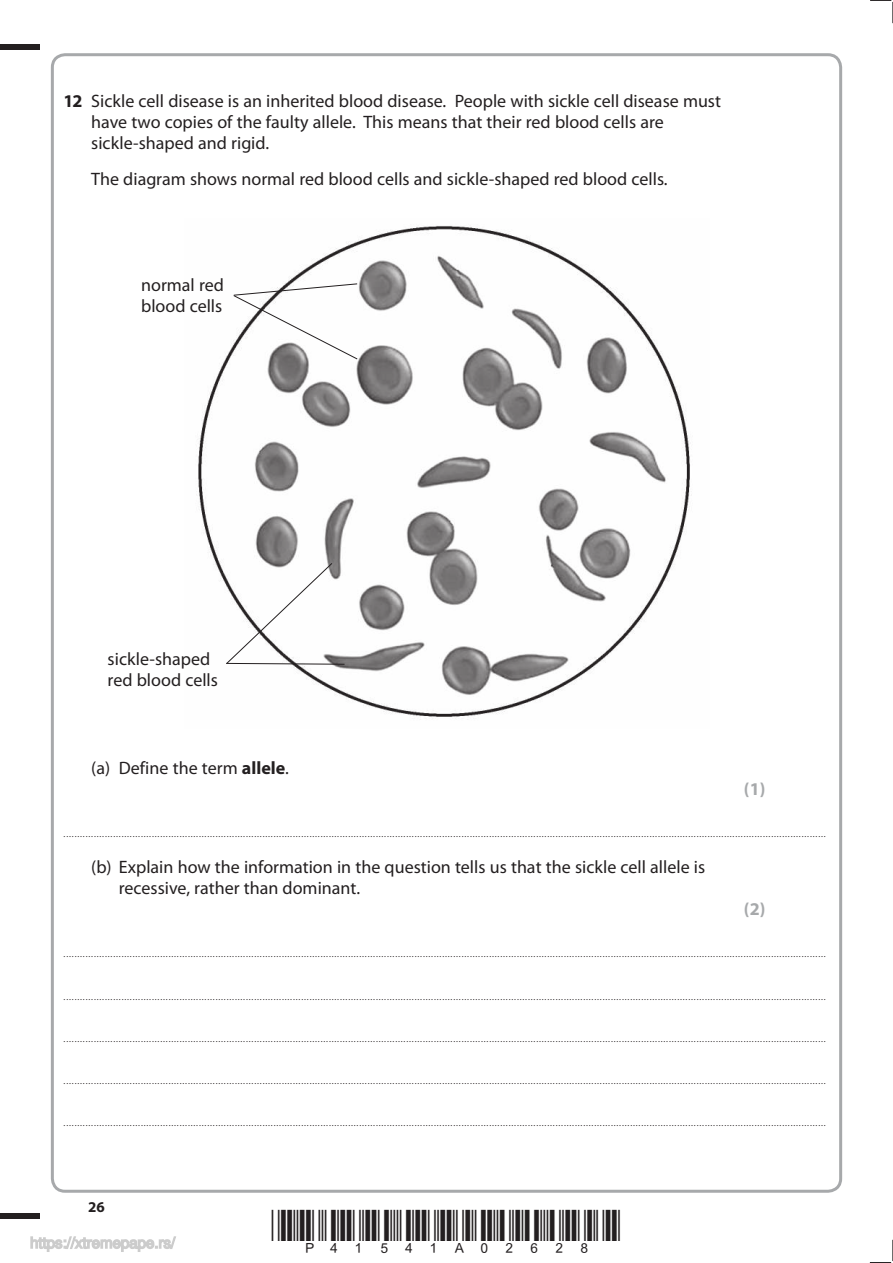
<style>
.page{position:relative;width:893px;height:1263px;background:#fff}
.page>*{position:absolute;margin:0;border:0;box-sizing:border-box;transform-origin:0 0}
.t1{font:18px/21px "Myriad Pro";color:#231f20}
.t2{font:700 18px "Myriad Pro";color:#a7a9ab}
.t3{font:700 15px "Myriad Pro";color:#231f20}
.t4{font:9px "Myriad Pro";color:#231f20}
.s1{font-weight:700}
</style>
<div class="page">
<div style="left:0;top:44px;width:40px;height:5px;background:#231f20"></div>
<div style="left:0;top:1214px;width:40px;height:5px;background:#231f20"></div>
<svg style="left:870px;top:0;width:23px;height:23px"></svg>
<svg style="left:869px;top:1240px;width:24px;height:23px"></svg>
<img style="left:196px;top:225px;width:496px;height:494px">
<svg style="left:233px;top:283px;width:125px;height:77px"></svg>
<svg style="left:225px;top:562px;width:120px;height:103px"></svg>
<svg style="left:30px;top:1236px;width:146px;height:16px"></svg>
<h1 class="t1" style="left:91px;top:92px;width:631px;text-indent:-28px"><span class="s1">12</span> Sickle cell disease is an inherited blood disease. People with sickle cell disease must have two copies of the faulty allele. This means that their red blood cells are sickle-shaped and rigid.</h1>
<h1 class="t1" style="left:91px;top:170px;width:578px">The diagram shows normal red blood cells and sickle-shaped red blood cells.</h1>
<h1 class="t1" style="left:141px;top:276px;width:84px">normal red blood cells</h1>
<h1 class="t1" style="left:108px;top:650px;width:112px">sickle-shaped red blood cells</h1>
<h1 class="t1" style="left:91px;top:759px;width:199px">(a) Define the term <span class="s1">allele</span>.</h1>
<h1 class="t2" style="left:744px;top:782px;width:23px">(1)</h1>
<p class="t4" style="left:64px;top:831px;width:763px">....................................................................................................................................................................................................................................................................................</p>
<h1 class="t1" style="left:119px;top:858px;width:588px;text-indent:-28px">(b) Explain how the information in the question tells us that the sickle cell allele is recessive, rather than dominant.</h1>
<h1 class="t2" style="left:744px;top:902px;width:23px">(2)</h1>
<p class="t4" style="left:64px;top:951px;width:763px">....................................................................................................................................................................................................................................................................................</p>
<p class="t4" style="left:64px;top:993px;width:763px">....................................................................................................................................................................................................................................................................................</p>
<p class="t4" style="left:64px;top:1035px;width:763px">....................................................................................................................................................................................................................................................................................</p>
<p class="t4" style="left:64px;top:1078px;width:763px">....................................................................................................................................................................................................................................................................................</p>
<p class="t4" style="left:64px;top:1120px;width:763px">....................................................................................................................................................................................................................................................................................</p>
<h2 class="t3" style="left:88px;top:1201px;width:18px">26</h2>
</div>
